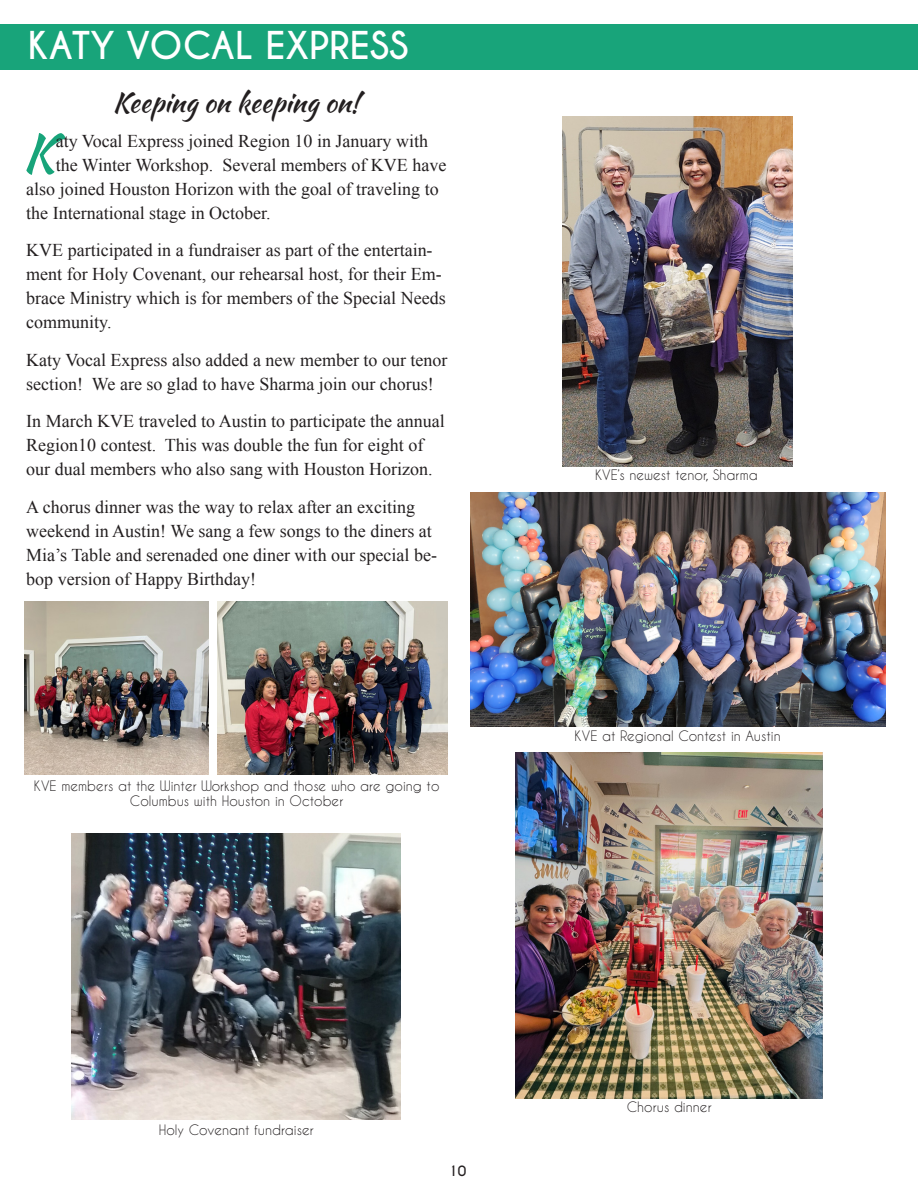
<style>
.page{position:relative;width:918px;height:1188px;background:#fff}
.page>*{position:absolute;margin:0;border:0;box-sizing:border-box;transform-origin:0 0}
.body_text{font:51px "Kaushan Script";color:#18a47a}
.Free_Form{font:700 36px "Caviar Dreams";color:#fff}
.Subhead_Kaushan{font:27px "Kaushan Script";color:#231f20}
.body_text-2{font:18px/24px "Times New Roman";color:#231f20}
.Cutline{font:13.5px/15px "Caviar Dreams";color:#231f20;text-align:center}
.t1{font:700 13.5px "Caviar Dreams";color:#231f20}
</style>
<div class="page">
<div style="left:0;top:24px;width:918px;height:45px;background:#18a47a"></div>
<img style="left:562px;top:116px;width:230px;height:350px">
<img style="left:470px;top:493px;width:415px;height:234px">
<img style="left:25px;top:602px;width:184px;height:172px">
<img style="left:217px;top:602px;width:231px;height:172px">
<img style="left:72px;top:834px;width:329px;height:286px">
<img style="left:516px;top:753px;width:307px;height:346px">
<p class="Free_Form" style="left:28px;top:23px;width:382px">KATY VOCAL EXPRESS</p>
<p class="Subhead_Kaushan" style="left:113px;top:83px;width:248px">Keeping on keeping on!</p>
<p class="body_text" style="left:23px;top:115px;width:35px">K</p>
<p class="body_text-2" style="left:56px;top:128px;width:374px">aty Vocal Express joined Region 10 in January with</p>
<p class="body_text-2" style="left:56px;top:152px;width:392px">the Winter Workshop. Several members of KVE have</p>
<p class="body_text-2" style="left:26px;top:176px;width:414px">also joined Houston Horizon with the goal of traveling to</p>
<p class="body_text-2" style="left:26px;top:200px;width:246px">the International stage in October.</p>
<p class="body_text-2" style="left:26px;top:238px;width:421px">KVE participated in a fundraiser as part of the entertain&shy;ment for Holy Covenant, our rehearsal host, for their Em&shy;brace Ministry which is for members of the Special Needs community.</p>
<p class="body_text-2" style="left:26px;top:347px;width:423px">Katy Vocal Express also added a new member to our tenor section! We are so glad to have Sharma join our chorus!</p>
<p class="body_text-2" style="left:26px;top:409px;width:420px">In March KVE traveled to Austin to participate the annual<br>Region10 contest. This was double the fun for eight of our dual members who also sang with Houston Horizon.</p>
<p class="body_text-2" style="left:26px;top:494px;width:412px">A chorus dinner was the way to relax after an exciting weekend in Austin! We sang a few songs to the diners at Mia’s Table and serenaded one diner with our special be&shy;bop version of Happy Birthday!</p>
<p class="Cutline" style="left:34px;top:778px;width:407px">KVE members at the Winter Workshop and those who are going to<br>Columbus with Houston in October</p>
<p class="Cutline" style="left:595px;top:467px;width:164px">KVE’s newest tenor, Sharma</p>
<p class="Cutline" style="left:575px;top:728px;width:208px">KVE at Regional Contest in Austin</p>
<p class="Cutline" style="left:159px;top:1122px;width:156px">Holy Covenant fundraiser</p>
<p class="t1" style="left:449px;top:1163px;width:19px">10</p>
<p class="Cutline" style="left:627px;top:1099px;width:86px">Chorus dinner</p>
</div>
